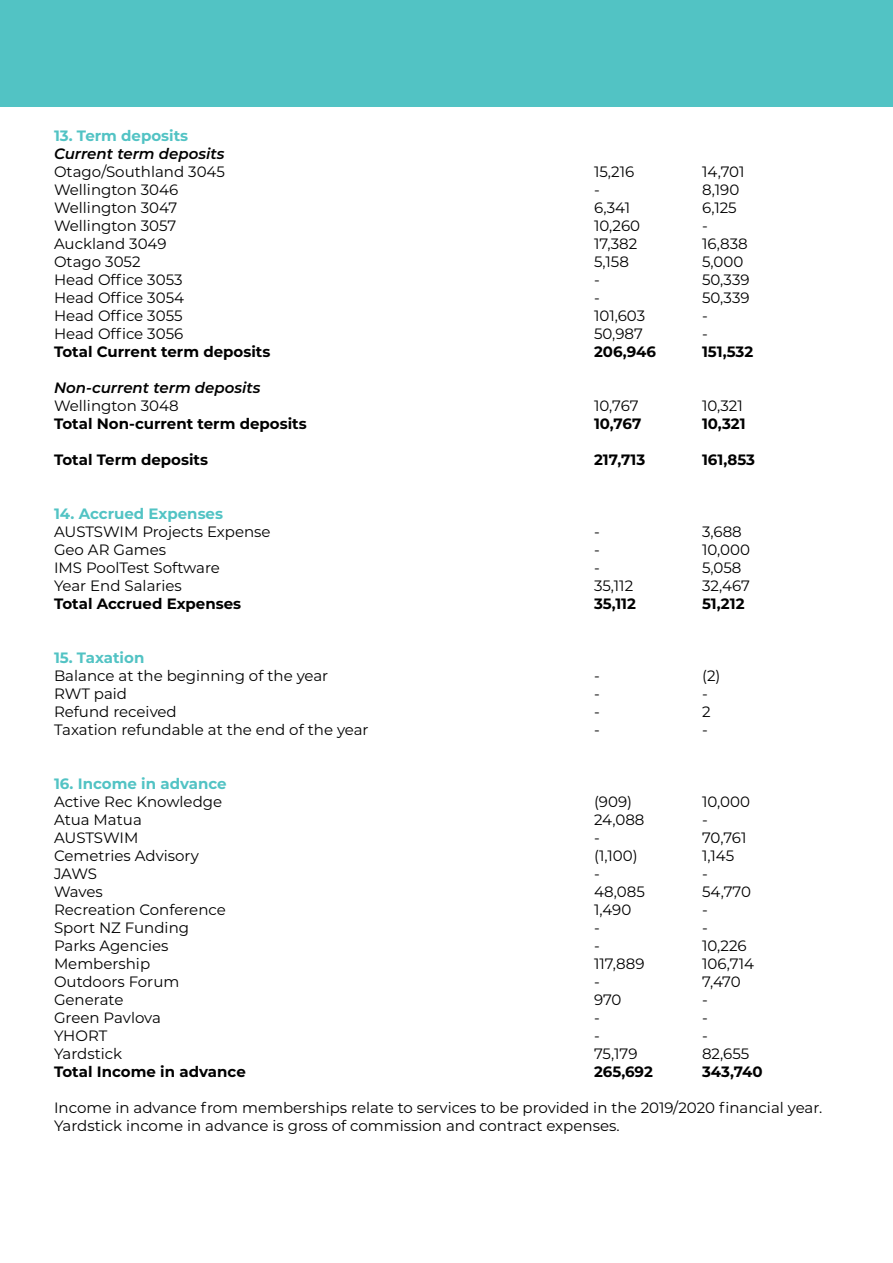
<style>
.page{position:relative;width:893px;height:1263px;background:#fff}
.page>*{position:absolute;margin:0;border:0;box-sizing:border-box;transform-origin:0 0}
.t1{font:15px/18px "Montserrat";color:#000}
.t2{font:700 15px "Montserrat";color:#000}
.t3{font:700 15px "Montserrat";color:#52c3c4}
.t4{font:italic 600 15px "Montserrat";color:#000}
</style>
<div class="page">
<div style="left:0;top:0;width:893px;height:106px;background:#52c3c4"></div>
<p class="t3" style="left:54px;top:124px;width:136px">13. Term deposits</p>
<p class="t4" style="left:54px;top:143px;width:172px">Current term deposits</p>
<p class="t1" style="left:54px;top:162px;width:172px">Otago/Southland 3045</p>
<p class="t1" style="left:594px;top:162px;width:42px">15,216</p>
<p class="t1" style="left:702px;top:162px;width:44px">14,701</p>
<p class="t1" style="left:54px;top:180px;width:126px">Wellington 3046</p>
<p class="t1" style="left:594px;top:180px;width:7px">-</p>
<p class="t1" style="left:702px;top:180px;width:39px">8,190</p>
<p class="t1" style="left:54px;top:198px;width:125px">Wellington 3047</p>
<p class="t1" style="left:594px;top:198px;width:38px">6,341</p>
<p class="t1" style="left:702px;top:198px;width:36px">6,125</p>
<p class="t1" style="left:54px;top:216px;width:124px">Wellington 3057</p>
<p class="t1" style="left:594px;top:216px;width:48px">10,260</p>
<p class="t1" style="left:702px;top:216px;width:7px">-</p>
<p class="t1" style="left:54px;top:234px;width:114px">Auckland 3049</p>
<p class="t1" style="left:594px;top:234px;width:45px">17,382</p>
<p class="t1" style="left:702px;top:234px;width:47px">16,838</p>
<p class="t1" style="left:54px;top:252px;width:88px">Otago 3052</p>
<p class="t1" style="left:594px;top:252px;width:36px">5,158</p>
<p class="t1" style="left:702px;top:252px;width:43px">5,000</p>
<p class="t1" style="left:54px;top:270px;width:130px">Head Office 3053</p>
<p class="t1" style="left:594px;top:270px;width:7px">-</p>
<p class="t1" style="left:702px;top:270px;width:49px">50,339</p>
<p class="t1" style="left:54px;top:288px;width:132px">Head Office 3054</p>
<p class="t1" style="left:594px;top:288px;width:7px">-</p>
<p class="t1" style="left:702px;top:288px;width:49px">50,339</p>
<p class="t1" style="left:54px;top:306px;width:130px">Head Office 3055</p>
<p class="t1" style="left:594px;top:306px;width:53px">101,603</p>
<p class="t1" style="left:702px;top:306px;width:7px">-</p>
<p class="t1" style="left:54px;top:324px;width:131px">Head Office 3056</p>
<p class="t1" style="left:594px;top:324px;width:50px">50,987</p>
<p class="t1" style="left:702px;top:324px;width:7px">-</p>
<p class="t2" style="left:54px;top:340px;width:218px">Total Current term deposits</p>
<p class="t2" style="left:594px;top:340px;width:64px">206,946</p>
<p class="t2" style="left:702px;top:340px;width:53px">151,532</p>
<p class="t4" style="left:54px;top:377px;width:208px">Non-current term deposits</p>
<p class="t1" style="left:54px;top:396px;width:126px">Wellington 3048</p>
<p class="t1" style="left:594px;top:396px;width:46px">10,767</p>
<p class="t1" style="left:702px;top:396px;width:42px">10,321</p>
<p class="t2" style="left:54px;top:412px;width:254px">Total Non-current term deposits</p>
<p class="t2" style="left:594px;top:412px;width:49px">10,767</p>
<p class="t2" style="left:702px;top:412px;width:45px">10,321</p>
<p class="t2" style="left:54px;top:448px;width:156px">Total Term deposits</p>
<p class="t2" style="left:594px;top:448px;width:53px">217,713</p>
<p class="t2" style="left:702px;top:448px;width:55px">161,853</p>
<p class="t3" style="left:54px;top:502px;width:171px">14. Accrued Expenses</p>
<p class="t1" style="left:54px;top:522px;width:218px">AUSTSWIM Projects Expense</p>
<p class="t1" style="left:594px;top:522px;width:7px">-</p>
<p class="t1" style="left:702px;top:522px;width:41px">3,688</p>
<p class="t1" style="left:54px;top:540px;width:114px">Geo AR Games</p>
<p class="t1" style="left:594px;top:540px;width:7px">-</p>
<p class="t1" style="left:702px;top:540px;width:49px">10,000</p>
<p class="t1" style="left:54px;top:558px;width:167px">IMS PoolTest Software</p>
<p class="t1" style="left:594px;top:558px;width:7px">-</p>
<p class="t1" style="left:702px;top:558px;width:41px">5,058</p>
<p class="t1" style="left:54px;top:576px;width:129px">Year End Salaries</p>
<p class="t1" style="left:594px;top:576px;width:41px">35,112</p>
<p class="t1" style="left:702px;top:576px;width:49px">32,467</p>
<p class="t2" style="left:54px;top:592px;width:189px">Total Accrued Expenses</p>
<p class="t2" style="left:594px;top:592px;width:43px">35,112</p>
<p class="t2" style="left:702px;top:592px;width:44px">51,212</p>
<p class="t3" style="left:54px;top:646px;width:92px">15. Taxation</p>
<p class="t1" style="left:54px;top:666px;width:276px">Balance at the beginning of the year</p>
<p class="t1" style="left:594px;top:666px;width:7px">-</p>
<p class="t1" style="left:702px;top:666px;width:20px">(2)</p>
<p class="t1" style="left:54px;top:684px;width:75px">RWT paid</p>
<p class="t1" style="left:594px;top:684px;width:7px">-</p>
<p class="t1" style="left:702px;top:684px;width:7px">-</p>
<p class="t1" style="left:54px;top:702px;width:124px">Refund received</p>
<p class="t1" style="left:594px;top:702px;width:7px">-</p>
<p class="t1" style="left:702px;top:702px;width:10px">2</p>
<p class="t1" style="left:54px;top:720px;width:316px">Taxation refundable at the end of the year</p>
<p class="t1" style="left:594px;top:720px;width:7px">-</p>
<p class="t1" style="left:702px;top:720px;width:7px">-</p>
<p class="t3" style="left:54px;top:772px;width:174px">16. Income in advance</p>
<p class="t1" style="left:54px;top:792px;width:170px">Active Rec Knowledge</p>
<p class="t1" style="left:594px;top:792px;width:40px">(909)</p>
<p class="t1" style="left:702px;top:792px;width:49px">10,000</p>
<p class="t1" style="left:54px;top:810px;width:89px">Atua Matua</p>
<p class="t1" style="left:594px;top:810px;width:52px">24,088</p>
<p class="t1" style="left:702px;top:810px;width:7px">-</p>
<p class="t1" style="left:54px;top:828px;width:86px">AUSTSWIM</p>
<p class="t1" style="left:594px;top:828px;width:7px">-</p>
<p class="t1" style="left:702px;top:828px;width:46px">70,761</p>
<p class="t1" style="left:54px;top:846px;width:146px">Cemetries Advisory</p>
<p class="t1" style="left:594px;top:846px;width:45px">(1,100)</p>
<p class="t1" style="left:702px;top:846px;width:34px">1,145</p>
<p class="t1" style="left:54px;top:864px;width:45px">JAWS</p>
<p class="t1" style="left:594px;top:864px;width:7px">-</p>
<p class="t1" style="left:702px;top:864px;width:7px">-</p>
<p class="t1" style="left:54px;top:882px;width:50px">Waves</p>
<p class="t1" style="left:594px;top:882px;width:52px">48,085</p>
<p class="t1" style="left:702px;top:882px;width:51px">54,770</p>
<p class="t1" style="left:54px;top:900px;width:173px">Recreation Conference</p>
<p class="t1" style="left:594px;top:900px;width:39px">1,490</p>
<p class="t1" style="left:702px;top:900px;width:7px">-</p>
<p class="t1" style="left:54px;top:918px;width:137px">Sport NZ Funding</p>
<p class="t1" style="left:594px;top:918px;width:7px">-</p>
<p class="t1" style="left:702px;top:918px;width:7px">-</p>
<p class="t1" style="left:54px;top:936px;width:116px">Parks Agencies</p>
<p class="t1" style="left:594px;top:936px;width:7px">-</p>
<p class="t1" style="left:702px;top:936px;width:46px">10,226</p>
<p class="t1" style="left:54px;top:954px;width:98px">Membership</p>
<p class="t1" style="left:594px;top:954px;width:52px">117,889</p>
<p class="t1" style="left:702px;top:954px;width:53px">106,714</p>
<p class="t1" style="left:54px;top:972px;width:127px">Outdoors Forum</p>
<p class="t1" style="left:594px;top:972px;width:7px">-</p>
<p class="t1" style="left:702px;top:972px;width:40px">7,470</p>
<p class="t1" style="left:54px;top:990px;width:71px">Generate</p>
<p class="t1" style="left:594px;top:990px;width:29px">970</p>
<p class="t1" style="left:702px;top:990px;width:7px">-</p>
<p class="t1" style="left:54px;top:1008px;width:108px">Green Pavlova</p>
<p class="t1" style="left:594px;top:1008px;width:7px">-</p>
<p class="t1" style="left:702px;top:1008px;width:7px">-</p>
<p class="t1" style="left:54px;top:1026px;width:55px">YHORT</p>
<p class="t1" style="left:594px;top:1026px;width:7px">-</p>
<p class="t1" style="left:702px;top:1026px;width:7px">-</p>
<p class="t1" style="left:54px;top:1044px;width:70px">Yardstick</p>
<p class="t1" style="left:594px;top:1044px;width:45px">75,179</p>
<p class="t1" style="left:702px;top:1044px;width:49px">82,655</p>
<p class="t2" style="left:54px;top:1060px;width:193px">Total Income in advance</p>
<p class="t2" style="left:594px;top:1060px;width:60px">265,692</p>
<p class="t2" style="left:702px;top:1060px;width:62px">343,740</p>
<p class="t1" style="left:54px;top:1098px;width:770px">Income in advance from memberships relate to services to be provided in the 2019/2020 financial year.<br>Yardstick income in advance is gross of commission and contract expenses.</p>
</div>
